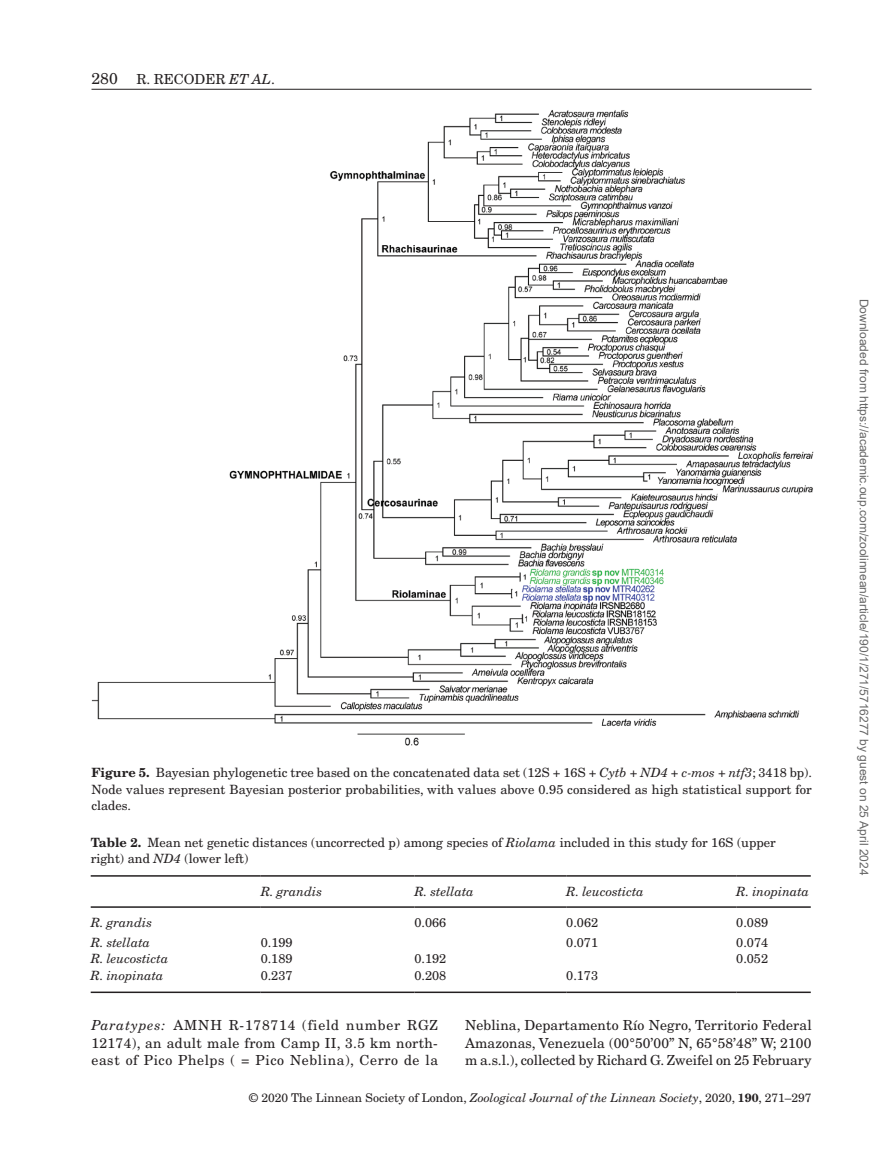
<style>
.page{position:relative;width:893px;height:1174px;background:#fff}
.page>*{position:absolute;margin:0;border:0;box-sizing:border-box;transform-origin:0 0}
.t1{font:13.8px/17.2px "New Century Schlbk";letter-spacing:.005em;color:#231f20;text-align:justify}
.t2{font:12.75px/16.5px "New Century Schlbk";color:#231f20;text-align:justify}
.t3{font:italic 12.75px "New Century Schlbk";color:#231f20}
.t4{font:12px "Arial";color:#666}
.t5{font:12px "New Century Schlbk";color:#231f20}
.s1{font-size:15.75px}
.s2{font-style:italic}
.s3{font-weight:700}
</style>
<div class="page">
<hr style="left:92px;top:89px;width:720px;height:1px;background:#231f20">
<img style="left:92px;top:110px;width:721px;height:635px">
<hr style="left:91px;top:875px;width:170px;height:1px;background:#231f20">
<hr style="left:261px;top:875px;width:153px;height:1px;background:#231f20">
<hr style="left:414px;top:875px;width:152px;height:1px;background:#231f20">
<hr style="left:566px;top:875px;width:170px;height:1px;background:#231f20">
<hr style="left:736px;top:875px;width:75px;height:1px;background:#231f20">
<hr style="left:91px;top:906px;width:170px;height:1px;background:#231f20">
<hr style="left:261px;top:906px;width:153px;height:1px;background:#231f20">
<hr style="left:414px;top:906px;width:152px;height:1px;background:#231f20">
<hr style="left:566px;top:906px;width:170px;height:1px;background:#231f20">
<hr style="left:736px;top:906px;width:75px;height:1px;background:#231f20">
<hr style="left:91px;top:991px;width:170px;height:2px;background:#231f20">
<hr style="left:261px;top:991px;width:153px;height:2px;background:#231f20">
<hr style="left:414px;top:991px;width:152px;height:2px;background:#231f20">
<hr style="left:566px;top:991px;width:170px;height:2px;background:#231f20">
<hr style="left:736px;top:991px;width:75px;height:2px;background:#231f20">
<p class="t1" style="left:92px;top:70px;width:185px"><span class="s1">280</span> R. RECODER <span class="s2">ET AL</span>.</p>
<p class="t2" style="left:92px;top:764px;width:722px"><span class="s3">Figure 5.</span> Bayesian phylogenetic tree based on the concatenated data set (12S + 16S + <span class="s2">Cytb</span> + <span class="s2">ND4</span> + <span class="s2">c-mos</span> + <span class="s2">ntf3</span>; 3418 bp).<br>Node values represent Bayesian posterior probabilities, with values above 0.95 considered as high statistical support for clades.</p>
<p class="t2" style="left:91px;top:834px;width:686px"><span class="s3">Table 2.</span> Mean net genetic distances (uncorrected p) among species of <span class="s2">Riolama</span> included in this study for 16S (upper right) and <span class="s2">ND4</span> (lower left)</p>
<p class="t3" style="left:261px;top:883px;width:63px">R. grandis</p>
<p class="t3" style="left:414px;top:883px;width:61px">R. stellata</p>
<p class="t3" style="left:566px;top:883px;width:79px">R. leucosticta</p>
<p class="t3" style="left:736px;top:883px;width:74px">R. inopinata</p>
<p class="t3" style="left:91px;top:914px;width:63px">R. grandis</p>
<p class="t2" style="left:414px;top:914px;width:33px">0.066</p>
<p class="t2" style="left:566px;top:914px;width:33px">0.062</p>
<p class="t2" style="left:736px;top:914px;width:33px">0.089</p>
<p class="t3" style="left:91px;top:934px;width:61px">R. stellata</p>
<p class="t2" style="left:261px;top:933px;width:33px">0.199</p>
<p class="t2" style="left:566px;top:933px;width:33px">0.071</p>
<p class="t2" style="left:736px;top:933px;width:33px">0.074</p>
<p class="t3" style="left:91px;top:951px;width:79px">R. leucosticta</p>
<p class="t2" style="left:261px;top:950px;width:33px">0.189</p>
<p class="t2" style="left:414px;top:950px;width:33px">0.192</p>
<p class="t2" style="left:736px;top:950px;width:33px">0.052</p>
<p class="t3" style="left:91px;top:968px;width:74px">R. inopinata</p>
<p class="t2" style="left:261px;top:967px;width:33px">0.237</p>
<p class="t2" style="left:414px;top:967px;width:33px">0.208</p>
<p class="t2" style="left:566px;top:967px;width:33px">0.173</p>
<p class="t1" style="left:92px;top:1016px;width:348px"><span class="s2">Paratypes:</span> AMNH R-178714 (field number RGZ 12174), an adult male from Camp II, 3.5 km north&shy;east of Pico Phelps ( = Pico Neblina), Cerro de la</p>
<p class="t1" style="left:465px;top:1016px;width:348px">Neblina, Departamento Río Negro, Territorio Federal Amazonas, Venezuela (00°50’00” N, 65°58’48” W; 2100 m a.s.l.), collected by Richard G. Zweifel on 25 February</p>
<p class="t5" style="left:249px;top:1090px;width:564px">© 2020 The Linnean Society of London, <span class="s2">Zoological Journal of the Linnean Society</span>, 2020, <span class="s3">190</span>, 271–297</p>
<p class="t4" style="left:868px;top:298px;width:578px;rotate:90deg">Downloaded from https://academic.oup.com/zoolinnean/article/190/1/271/5716277 by guest on 25 April 2024</p>
</div>
